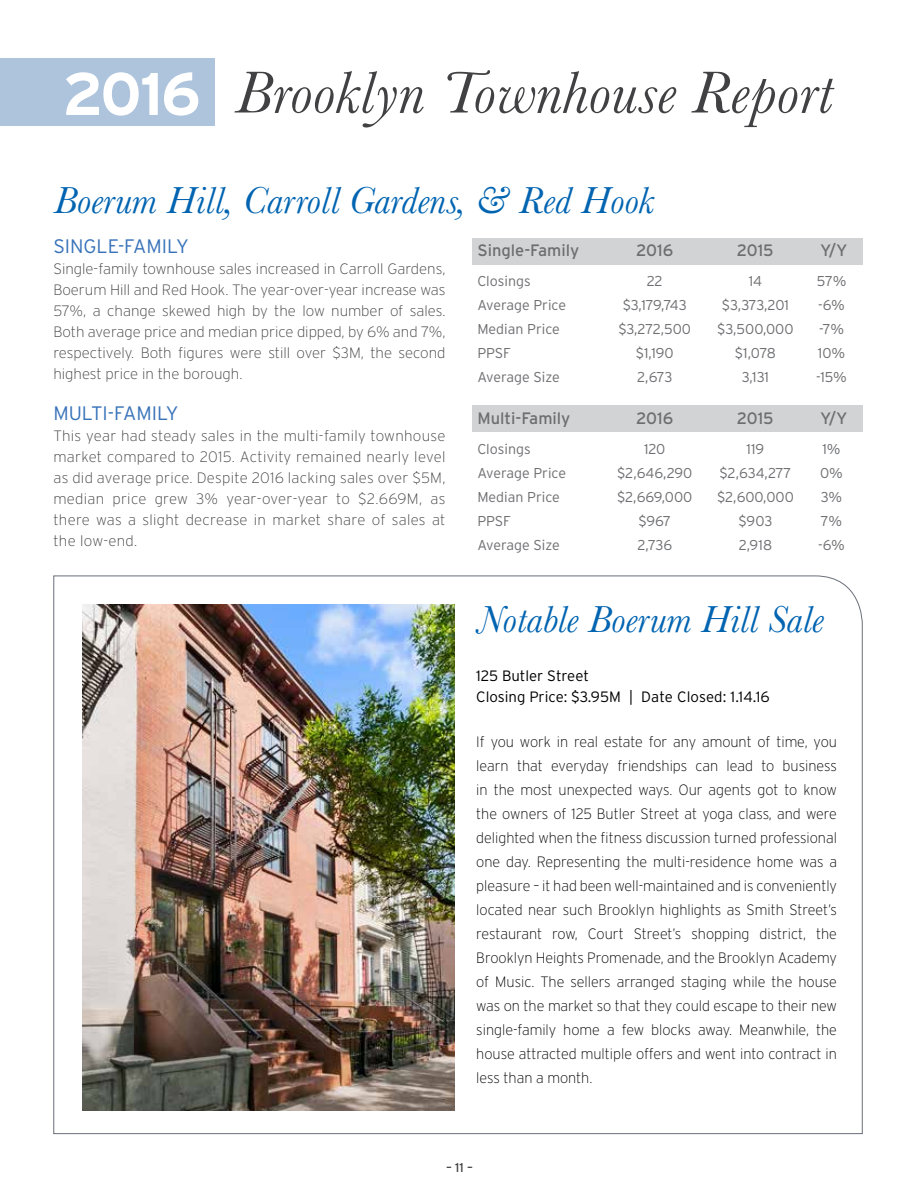
<style>
.page{position:relative;width:918px;height:1188px;background:#fff}
.page>*{position:absolute;margin:0;border:0;box-sizing:border-box;transform-origin:0 0}
.t1{font:italic 61.5px "Baskerville";letter-spacing:.005em;color:#414042}
.t2{font:italic 39px "Baskerville";color:#0064b1}
.t3{font:300 19.5px "Interstate";color:#3772b9}
.t4{font:16.5px "Interstate";color:#6d6e71}
.t5{font:200 15px/24px "Interstate";color:#000;text-align:justify;scale:.96 1}
.t6{font:200 15px/21px "Interstate";color:#414042;text-align:justify}
.t7{font:300 15px/21px "Interstate";color:#000}
.t8{font:300 14.25px/24px "Interstate";color:#6d6e71;text-align:center}
.t9{font:300 14.25px/24px "Interstate";letter-spacing:-.02em;color:#6d6e71;text-align:center}
.t10{font:12.75px "Interstate";color:#414042}
.s1{font-family:"Interstate";font-weight:700;font-style:normal;font-size:60px;color:#fff}
</style>
<div class="page">
<div style="left:0;top:58px;width:214px;height:68px;background:#adc4dc"></div>
<div style="left:472px;top:405px;width:391px;height:27px;background:#d1d3d4"></div>
<div style="left:472px;top:238px;width:391px;height:27px;background:#d1d3d4"></div>
<svg style="left:53px;top:575px;width:810px;height:559px"></svg>
<img style="left:82px;top:604px;width:373px;height:506px">
<h1 class="t1" style="left:62px;top:52px;width:772px"><span class="s1">2016</span> Brooklyn Townhouse Report</h1>
<h2 class="t2" style="left:54px;top:175px;width:601px">Boerum Hill, Carroll Gardens, &amp; Red Hook</h2>
<h3 class="t3" style="left:53px;top:236px;width:137px">SINGLE-FAMILY</h3>
<p class="t6" style="left:53px;top:259px;width:394px">Single-family townhouse sales increased in Carroll Gardens, Boerum Hill and Red Hook. The year-over-year increase was 57%, a change skewed high by the low number of sales.<br>Both average price and median price dipped, by 6% and 7%, respectively. Both figures were still over $3M, the second highest price in the borough.</p>
<h3 class="t3" style="left:53px;top:402px;width:127px">MULTI-FAMILY</h3>
<p class="t6" style="left:53px;top:425px;width:394px">This year had steady sales in the multi-family townhouse market compared to 2015. Activity remained nearly level as did average price. Despite 2016 lacking sales over $5M, median price grew 3% year-over-year to $2.669M, as there was a slight decrease in market share of sales at the low-end.</p>
<p class="t4" style="left:477px;top:241px;width:104px">Single-Family</p>
<p class="t8" style="left:477px;top:269px;width:90px;text-align:left">Closings<br>Average Price<br>Median Price<br>PPSF<br>Average Size</p>
<p class="t4" style="left:477px;top:409px;width:95px">Multi-Family</p>
<p class="t8" style="left:477px;top:437px;width:90px;text-align:left">Closings<br>Average Price<br>Median Price<br>PPSF<br>Average Size</p>
<p class="t4" style="left:636px;top:241px;width:39px">2016</p>
<p class="t9" style="left:618px;top:269px;width:74px">22 $3,179,743 $3,272,500 $1,190<br>2,673</p>
<p class="t4" style="left:636px;top:409px;width:39px">2016</p>
<p class="t8" style="left:617px;top:436px;width:77px">120 $2,646,290 $2,669,000 $967<br>2,736</p>
<p class="t4" style="left:737px;top:241px;width:38px">2015</p>
<p class="t8" style="left:717px;top:269px;width:78px">14 $3,373,201 $3,500,000 $1,078<br>3,131</p>
<p class="t4" style="left:737px;top:409px;width:38px">2015</p>
<p class="t8" style="left:717px;top:436px;width:78px">119 $2,634,277 $2,600,000 $903<br>2,918</p>
<p class="t4" style="left:820px;top:241px;width:29px">Y/Y</p>
<p class="t8" style="left:816px;top:269px;width:32px;text-align:left">57% -6% -7%<br>10% -15%</p>
<p class="t4" style="left:820px;top:409px;width:29px">Y/Y</p>
<p class="t8" style="left:818px;top:436px;width:28px">1%<br>0%<br>3%<br>7% -6%</p>
<h2 class="t2" style="left:478px;top:594px;width:348px">Notable Boerum Hill Sale</h2>
<p class="t7" style="left:476px;top:665px;width:295px">125 Butler Street<br>Closing Price: $3.95M | Date Closed: 1.14.16</p>
<p class="t5" style="left:476px;top:729px;width:377px">If you work in real estate for any amount of time, you learn that everyday friendships can lead to business in the most unexpected ways. Our agents got to know the owners of 125 Butler Street at yoga class, and were delighted when the fitness discussion turned professional one day. Representing the multi-residence home was a pleasure – it had been well-maintained and is conveniently located near such Brooklyn highlights as Smith Street’s restaurant row, Court Street’s shopping district, the Brooklyn Heights Promenade, and the Brooklyn Academy of Music. The sellers arranged staging while the house was on the market so that they could escape to their new single-family home a few blocks away. Meanwhile, the house attracted multiple offers and went into contract in less than a month.</p>
<p class="t10" style="left:446px;top:1160px;width:29px">– 11 –</p>
</div>
